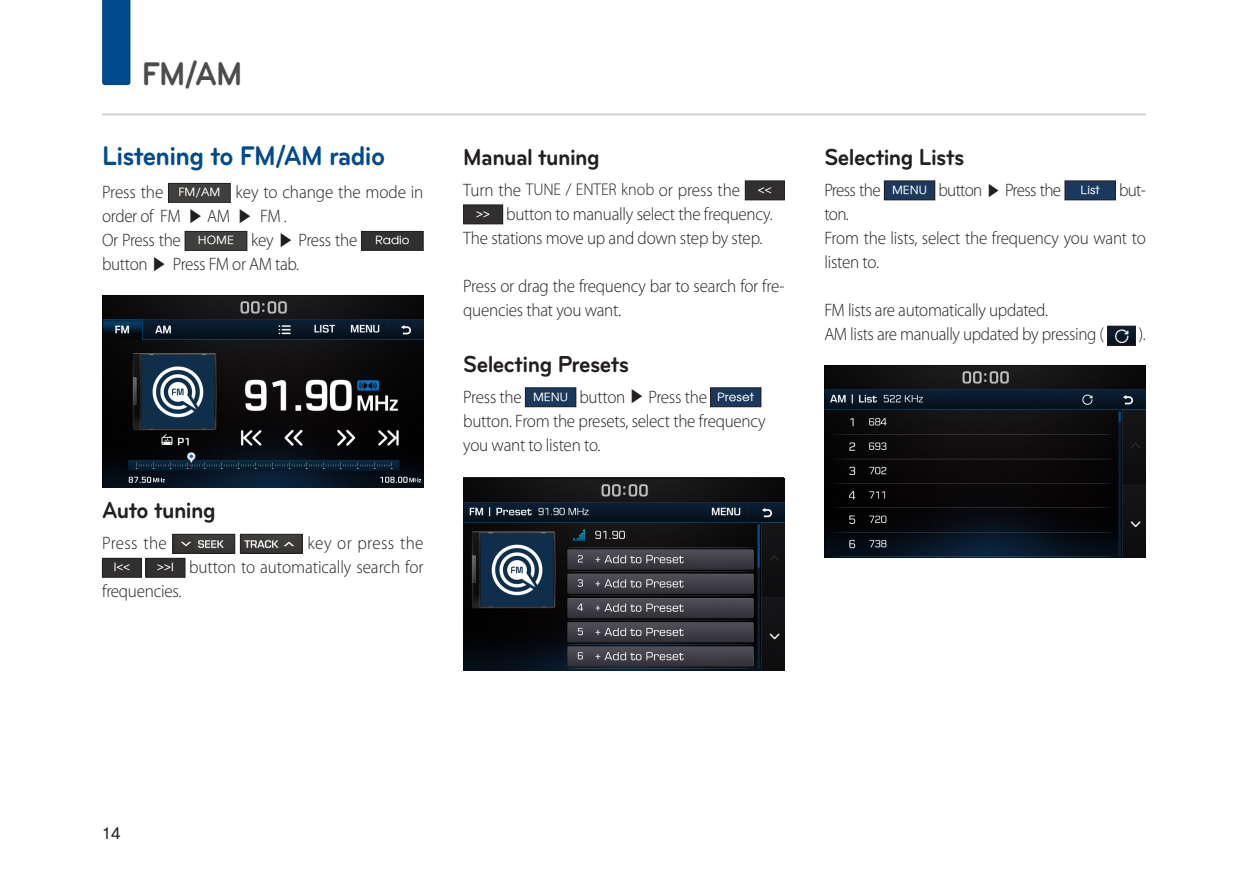
<style>
.page{position:relative;width:1248px;height:896px;background:#fff}
.page>*{position:absolute;margin:0;border:0;box-sizing:border-box;transform-origin:0 0}
.t1{font:700 34px "Bryant LG";color:#4b4c4d;scale:.93 1}
.중제목{font:700 28px "Bryant LG";letter-spacing:-.025em;color:#004a8d;scale:.93 1}
.소제목{font:700 24px "Bryant LG";letter-spacing:-.025em;color:#231f20;scale:.93 1}
.본문-영어{font:300 18px/24px "Myriad Pro";letter-spacing:-.015em;color:#231f20;scale:.95 1}
.본문-영어-2{font:300 18px "Myriad Pro";letter-spacing:-.04em;color:#231f20;scale:.95 1}
.본문-영어-3{font:300 18px "Myriad Pro";letter-spacing:.02em;color:#231f20;scale:.95 1}
.t2{font:16px "YDIYGO330";color:#231f20}
.t3{font:12px "HDR";color:#fff}
.s1{font-family:"Adobe Myungjo Std";font-weight:500}
.s2{font-size:17px}
.s3{font-family:"Adobe Myungjo Std";font-weight:500;font-size:17px}
</style>
<div class="page">
<hr style="left:102px;top:113px;width:1043px;height:2px;background:#d1d2d4">
<div style="left:102px;top:0;width:28px;height:85px;background:#004a8d"></div>
<div style="left:168px;top:183px;width:62px;height:19px;background:#403f3e"></div>
<div style="left:168px;top:183px;width:62px;height:20px;border:1px solid #231f20"></div>
<div style="left:185px;top:231px;width:62px;height:19px;background:#403f3e"></div>
<div style="left:185px;top:231px;width:62px;height:20px;border:1px solid #231f20"></div>
<div style="left:361px;top:231px;width:62px;height:19px;background:#312f30"></div>
<div style="left:361px;top:231px;width:62px;height:20px;border:1px solid #231f20"></div>
<img style="left:102px;top:296px;width:321px;height:192px">
<img style="left:175px;top:536px;width:58px;height:15px">
<div style="left:173px;top:534px;width:62px;height:19px;border:1px solid #231f20"></div>
<img style="left:242px;top:536px;width:58px;height:15px">
<div style="left:240px;top:534px;width:62px;height:19px;border:1px solid #231f20"></div>
<div style="left:102px;top:558px;width:39px;height:19px;background:#312f30"></div>
<div style="left:102px;top:558px;width:40px;height:19px;border:1px solid #231f20"></div>
<div style="left:146px;top:558px;width:39px;height:19px;background:#312f30"></div>
<div style="left:146px;top:558px;width:39px;height:19px;border:1px solid #231f20"></div>
<div style="left:745px;top:181px;width:39px;height:19px;background:#312f30"></div>
<div style="left:463px;top:205px;width:39px;height:19px;background:#312f30"></div>
<div style="left:463px;top:205px;width:40px;height:19px;border:1px solid #231f20"></div>
<div style="left:525px;top:388px;width:51px;height:19px;background:#1a395d"></div>
<div style="left:525px;top:387px;width:51px;height:20px;border:1px solid #231f20"></div>
<div style="left:710px;top:388px;width:50px;height:19px;background:#1a395d"></div>
<div style="left:710px;top:387px;width:51px;height:20px;border:1px solid #231f20"></div>
<img style="left:463px;top:478px;width:321px;height:192px">
<div style="left:884px;top:181px;width:50px;height:19px;background:#1a395d"></div>
<div style="left:884px;top:181px;width:51px;height:19px;border:1px solid #231f20"></div>
<div style="left:1064px;top:181px;width:51px;height:19px;background:#1a395d"></div>
<div style="left:1064px;top:181px;width:51px;height:19px;border:1px solid #231f20"></div>
<img style="left:1109px;top:328px;width:24px;height:15px">
<div style="left:1107px;top:326px;width:28px;height:19px;border:1px solid #231f20"></div>
<img style="left:824px;top:365px;width:321px;height:192px">
<h1 class="t1" style="left:142px;top:53px;width:110px">FM/AM</h1>
<p class="중제목" style="left:102px;top:138px;width:306px">Listening to FM/AM radio</p>
<p class="본문-영어" style="left:102px;top:180px;width:66px">Press the</p>
<p class="t3" style="left:178px;top:184px;width:43px">FM/AM</p>
<p class="본문-영어" style="left:102px;top:180px;width:340px;text-indent:133px">key to change the mode in order of FM <span class="s1">▶</span> AM <span class="s1">▶</span> FM .</p>
<p class="본문-영어" style="left:102px;top:228px;width:84px">Or Press the</p>
<p class="t3" style="left:198px;top:232px;width:38px">HOME</p>
<p class="본문-영어" style="left:251px;top:228px;width:113px">key <span class="s1">▶</span> Press the</p>
<p class="t3" style="left:375px;top:232px;width:36px">Radio</p>
<p class="본문-영어" style="left:102px;top:252px;width:209px">button <span class="s1">▶</span> Press FM or AM tab.</p>
<p class="소제목" style="left:102px;top:495px;width:124px">Auto tuning</p>
<p class="본문-영어-3" style="left:102px;top:532px;width:70px">Press the</p>
<p class="본문-영어-3" style="left:307px;top:532px;width:124px">key or press the</p>
<p class="t3" style="left:114px;top:559px;width:18px">l&lt;&lt;</p>
<p class="t3" style="left:157px;top:559px;width:18px">&gt;&gt;l</p>
<p class="본문-영어" style="left:189px;top:555px;width:248px">button to automatically search for</p>
<p class="본문-영어" style="left:102px;top:579px;width:85px">frequencies.</p>
<p class="소제목" style="left:463px;top:142px;width:148px">Manual tuning</p>
<p class="본문-영어" style="left:463px;top:177px;width:293px">Turn the <span class="s2">TUNE / ENTER knob</span> or press the</p>
<p class="t3" style="left:758px;top:181px;width:15px">&lt;&lt;</p>
<p class="t3" style="left:476px;top:205px;width:15px">&gt;&gt;</p>
<p class="본문-영어" style="left:506px;top:201px;width:282px">button to manually select the frequency.</p>
<p class="본문-영어" style="left:463px;top:225px;width:316px">The stations move up and down step by step.</p>
<p class="본문-영어" style="left:463px;top:273px;width:340px">Press or drag the frequency bar to search for fre&shy;quencies that you want.</p>
<p class="소제목" style="left:463px;top:349px;width:180px">Selecting Presets</p>
<p class="본문-영어" style="left:463px;top:384px;width:63px">Press the</p>
<p class="t3" style="left:533px;top:388px;width:37px">MENU</p>
<p class="본문-영어" style="left:579px;top:384px;width:136px">button <span class="s1">▶</span> Press the</p>
<p class="t3" style="left:717px;top:388px;width:38px">Preset</p>
<p class="본문-영어" style="left:463px;top:408px;width:320px">button. From the presets, select the frequency you want to listen to.</p>
<p class="소제목" style="left:824px;top:142px;width:152px">Selecting Lists</p>
<p class="본문-영어-2" style="left:824px;top:179px;width:61px">Press the</p>
<p class="t3" style="left:891px;top:181px;width:37px">MENU</p>
<p class="본문-영어-2" style="left:938px;top:179px;width:131px">button <span class="s3">▶</span> Press the</p>
<p class="t3" style="left:1080px;top:181px;width:21px">List</p>
<p class="본문-영어" style="left:1118px;top:177px;width:30px">but-</p>
<p class="본문-영어" style="left:824px;top:201px;width:27px">ton.</p>
<p class="본문-영어" style="left:824px;top:225px;width:340px">From the lists, select the frequency you want to listen to.</p>
<p class="본문-영어" style="left:824px;top:297px;width:237px">FM lists are automatically updated.</p>
<p class="본문-영어" style="left:824px;top:321px;width:296px">AM lists are manually updated by pressing (</p>
<p class="본문-영어" style="left:1138px;top:321px;width:9px">).</p>
<p class="t2" style="left:102px;top:824px;width:19px">14</p>
</div>
